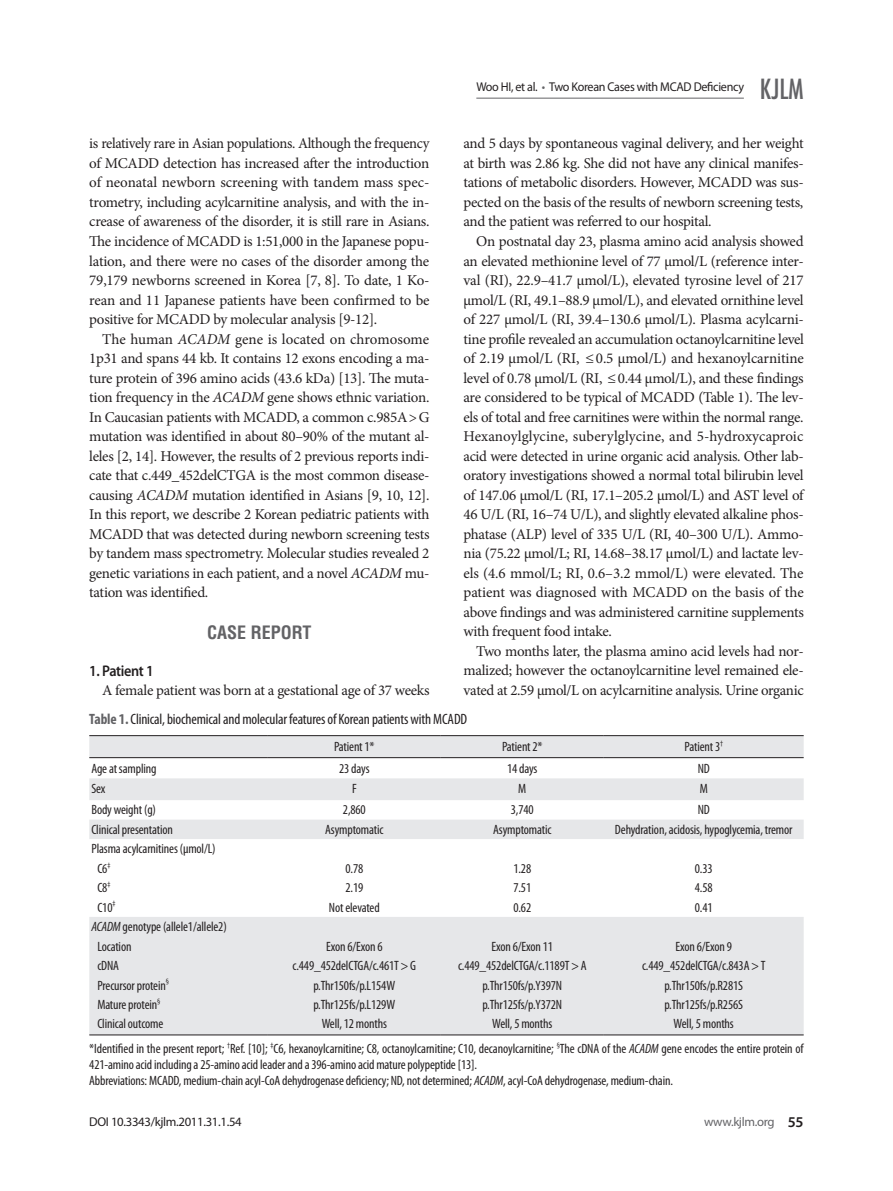
<style>
.page{position:relative;width:893px;height:1191px;background:#fff}
.page>*{position:absolute;margin:0;border:0;box-sizing:border-box;transform-origin:0 0}
.t1{font:condensed 27px "Futura Std";color:#636366}
.t2{font:700 condensed 18px "Helvetica LT Std";color:#636366}
.t3{font:600 15.45px "Myriad Pro";letter-spacing:-.03em;color:#231f20;scale:.92 1}
.t4{font:15px/19.5px "Minion Pro";letter-spacing:-.025em;color:#231f20;text-align:justify}
.t5{font:condensed 15px "Myriad Pro";letter-spacing:-.01em;color:#231f20}
.t6{font:condensed 13.5px/19.5px "Myriad Pro";letter-spacing:-.01em;color:#231f20}
.t7{font:12.75px "Myriad Pro";letter-spacing:-.025em;color:#231f20;scale:.95 1}
.t8{font:12.75px "Myriad Pro";letter-spacing:-.025em;color:#231f20}
.t9{font:12.75px "Myriad Pro";letter-spacing:-.025em;color:#636366}
.s1{color:#636366}
.s2{font-style:italic}
.s3{font-weight:700;color:#636366}
.s4{font-weight:600;font-size:15px;color:#231f20}
</style>
<div class="page">
<hr style="left:476px;top:98px;width:268px;height:1px;background:#636366">
<svg style="left:89px;top:736px;width:715px;height:298px;fill:#e6e7e9"></svg>
<hr style="left:89px;top:757px;width:179px;height:1px;background:#231f20">
<hr style="left:268px;top:757px;width:173px;height:1px;background:#231f20">
<hr style="left:441px;top:757px;width:163px;height:1px;background:#231f20">
<hr style="left:604px;top:757px;width:200px;height:1px;background:#231f20">
<hr style="left:89px;top:1034px;width:179px;height:1px;background:#231f20">
<hr style="left:268px;top:1034px;width:173px;height:1px;background:#231f20">
<hr style="left:441px;top:1034px;width:163px;height:1px;background:#231f20">
<hr style="left:604px;top:1034px;width:200px;height:1px;background:#231f20">
<hr style="left:89px;top:735px;width:179px;height:1px;background:#231f20">
<hr style="left:268px;top:735px;width:173px;height:1px;background:#231f20">
<hr style="left:441px;top:735px;width:163px;height:1px;background:#231f20">
<hr style="left:604px;top:735px;width:200px;height:1px;background:#231f20">
<p class="t7" style="left:476px;top:78px;width:283px">Woo HI, et al. <span class="s1">•</span> Two Korean Cases with MCAD Deficiency</p>
<h1 class="t1" style="left:760px;top:73px;width:45px">KJLM</h1>
<p class="t4" style="left:89px;top:134px;width:342px">is relatively rare in Asian populations. Although the frequency of MCADD detection has increased after the introduction of neonatal newborn screening with tandem mass spec&shy;trometry, including acylcarnitine analysis, and with the in&shy;crease of awareness of the disorder, it is still rare in Asians.<br>The incidence of MCADD is 1:51,000 in the Japanese popu&shy;lation, and there were no cases of the disorder among the 79,179 newborns screened in Korea [7, 8]. To date, 1 Ko&shy;rean and 11 Japanese patients have been confirmed to be positive for MCADD by molecular analysis [9-12].</p>
<p class="t4" style="left:89px;top:329px;width:342px;text-indent:13px">The human <span class="s2">ACADM</span> gene is located on chromosome 1p31 and spans 44 kb. It contains 12 exons encoding a ma&shy;ture protein of 396 amino acids (43.6 kDa) [13]. The muta&shy;tion frequency in the <span class="s2">ACADM</span> gene shows ethnic variation.<br>In Caucasian patients with MCADD, a common c.985A&gt;G mutation was identified in about 80–90% of the mutant al&shy;leles [2, 14]. However, the results of 2 previous reports indi&shy;cate that c.449_452delCTGA is the most common disease&shy;causing <span class="s2">ACADM</span> mutation identified in Asians [9, 10, 12].<br>In this report, we describe 2 Korean pediatric patients with MCADD that was detected during newborn screening tests by tandem mass spectrometry. Molecular studies revealed 2 genetic variations in each patient, and a novel <span class="s2">ACADM</span> mu&shy;tation was identified.</p>
<p class="t2" style="left:207px;top:621px;width:106px">CASE REPORT</p>
<p class="t3" style="left:89px;top:660px;width:71px">1. Patient 1</p>
<p class="t4" style="left:102px;top:680px;width:329px">A female patient was born at a gestational age of 37 weeks</p>
<p class="t4" style="left:463px;top:134px;width:342px">and 5 days by spontaneous vaginal delivery, and her weight at birth was 2.86 kg. She did not have any clinical manifes&shy;tations of metabolic disorders. However, MCADD was sus&shy;pected on the basis of the results of newborn screening tests, and the patient was referred to our hospital.</p>
<p class="t4" style="left:463px;top:231px;width:342px;text-indent:13px">On postnatal day 23, plasma amino acid analysis showed an elevated methionine level of 77 μmol/L (reference inter&shy;val (RI), 22.9–41.7 μmol/L), elevated tyrosine level of 217 μmol/L (RI, 49.1–88.9 μmol/L), and elevated ornithine level of 227 μmol/L (RI, 39.4–130.6 μmol/L). Plasma acylcarni&shy;tine profile revealed an accumulation octanoylcarnitine level of 2.19 μmol/L (RI, ≤0.5 μmol/L) and hexanoylcarnitine level of 0.78 μmol/L (RI, ≤0.44 μmol/L), and these findings are considered to be typical of MCADD (Table 1). The lev&shy;els of total and free carnitines were within the normal range.<br>Hexanoylglycine, suberylglycine, and 5-hydroxycaproic acid were detected in urine organic acid analysis. Other lab&shy;oratory investigations showed a normal total bilirubin level of 147.06 μmol/L (RI, 17.1–205.2 μmol/L) and AST level of 46 U/L (RI, 16–74 U/L), and slightly elevated alkaline phos&shy;phatase (ALP) level of 335 U/L (RI, 40–300 U/L). Ammo&shy;nia (75.22 μmol/L; RI, 14.68–38.17 μmol/L) and lactate lev&shy;els (4.6 mmol/L; RI, 0.6–3.2 mmol/L) were elevated. The patient was diagnosed with MCADD on the basis of the above findings and was administered carnitine supplements with frequent food intake.</p>
<p class="t4" style="left:463px;top:641px;width:342px;text-indent:13px">Two months later, the plasma amino acid levels had nor&shy;malized; however the octanoylcarnitine level remained ele&shy;vated at 2.59 μmol/L on acylcarnitine analysis. Urine organic</p>
<p class="t5" style="left:89px;top:710px;width:379px"><span class="s3">Table 1.</span> Clinical, biochemical and molecular features of Korean patients with MCADD</p>
<p class="t6" style="left:334px;top:737px;width:42px">Patient 1*</p>
<p class="t6" style="left:502px;top:737px;width:42px">Patient 2*</p>
<p class="t6" style="left:684px;top:737px;width:40px">Patient 3<sup>†</sup></p>
<p class="t6" style="left:91px;top:759px;width:67px">Age at sampling</p>
<p class="t6" style="left:339px;top:759px;width:32px">23 days</p>
<p class="t6" style="left:507px;top:759px;width:32px">14 days</p>
<p class="t6" style="left:698px;top:759px;width:14px">ND</p>
<p class="t6" style="left:91px;top:778px;width:16px">Sex</p>
<p class="t6" style="left:352px;top:778px;width:6px">F</p>
<p class="t6" style="left:518px;top:778px;width:10px">M</p>
<p class="t6" style="left:700px;top:778px;width:10px">M</p>
<p class="t6" style="left:91px;top:800px;width:66px">Body weight (g)</p>
<p class="t6" style="left:343px;top:800px;width:24px">2,860</p>
<p class="t6" style="left:511px;top:800px;width:24px">3,740</p>
<p class="t6" style="left:698px;top:800px;width:14px">ND</p>
<p class="t6" style="left:91px;top:819px;width:83px">Clinical presentation</p>
<p class="t6" style="left:325px;top:819px;width:60px">Asymptomatic</p>
<p class="t6" style="left:493px;top:819px;width:60px">Asymptomatic</p>
<p class="t6" style="left:615px;top:819px;width:179px">Dehydration, acidosis, hypoglycemia, tremor</p>
<p class="t6" style="left:97px;top:839px;width:120px;text-indent:-6px">Plasma acylcarnitines (μmol/L)<br>C6<sup>‡</sup></p>
<p class="t6" style="left:345px;top:858px;width:19px">0.78</p>
<p class="t6" style="left:513px;top:858px;width:19px">1.28</p>
<p class="t6" style="left:695px;top:858px;width:19px">0.33</p>
<p class="t6" style="left:97px;top:878px;width:14px">C8<sup>‡</sup></p>
<p class="t6" style="left:345px;top:878px;width:19px">2.19</p>
<p class="t6" style="left:513px;top:878px;width:19px">7.51</p>
<p class="t6" style="left:695px;top:878px;width:19px">4.58</p>
<p class="t6" style="left:97px;top:897px;width:20px">C10<sup>‡</sup></p>
<p class="t6" style="left:329px;top:897px;width:52px">Not elevated</p>
<p class="t6" style="left:513px;top:897px;width:19px">0.62</p>
<p class="t6" style="left:695px;top:897px;width:19px">0.41</p>
<p class="t6" style="left:97px;top:916px;width:131px;text-indent:-6px"><span class="s2">ACADM</span> genotype (allele1/allele2)<br>Location</p>
<p class="t6" style="left:326px;top:936px;width:58px">Exon 6/Exon 6</p>
<p class="t6" style="left:492px;top:936px;width:63px">Exon 6/Exon 11</p>
<p class="t6" style="left:675px;top:936px;width:58px">Exon 6/Exon 9</p>
<p class="t6" style="left:97px;top:955px;width:23px">cDNA</p>
<p class="t6" style="left:293px;top:955px;width:125px">c.449_452delCTGA/c.461T &gt; G</p>
<p class="t6" style="left:458px;top:955px;width:130px">c.449_452delCTGA/c.1189T &gt; A</p>
<p class="t6" style="left:642px;top:955px;width:125px">c.449_452delCTGA/c.843A &gt; T</p>
<p class="t6" style="left:97px;top:975px;width:73px">Precursor protein<sup>§</sup></p>
<p class="t6" style="left:314px;top:975px;width:83px">p.Thr150fs/p.L154W</p>
<p class="t6" style="left:482px;top:975px;width:81px">p.Thr150fs/p.Y397N</p>
<p class="t6" style="left:664px;top:975px;width:80px">p.Thr150fs/p.R281S</p>
<p class="t6" style="left:97px;top:994px;width:65px">Mature protein<sup>§</sup></p>
<p class="t6" style="left:314px;top:994px;width:83px">p.Thr125fs/p.L129W</p>
<p class="t6" style="left:482px;top:994px;width:81px">p.Thr125fs/p.Y372N</p>
<p class="t6" style="left:664px;top:994px;width:80px">p.Thr125fs/p.R256S</p>
<p class="t6" style="left:97px;top:1014px;width:68px">Clinical outcome</p>
<p class="t6" style="left:322px;top:1014px;width:67px">Well, 12 months</p>
<p class="t6" style="left:492px;top:1014px;width:62px">Well, 5 months</p>
<p class="t6" style="left:89px;top:1011px;width:716px;line-height:24.5px;text-indent:584px">Well, 5 months<br>*Identified in the present report; <sup>†</sup>Ref. [10]; <sup>‡</sup>C6, hexanoylcarnitine; C8, octanoylcarnitine; C10, decanoylcarnitine; <sup>§</sup>The cDNA of the <span class="s2">ACADM</span> gene encodes the entire protein of</p>
<p class="t6" style="left:89px;top:1056px;width:585px;line-height:16.2px">421-amino acid including a 25-amino acid leader and a 396-amino acid mature polypeptide [13].<br>Abbreviations: MCADD, medium-chain acyl-CoA dehydrogenase deficiency; ND, not determined; <span class="s2">ACADM</span>, acyl-CoA dehydrogenase, medium-chain.</p>
<p class="t8" style="left:89px;top:1114px;width:154px">DOI 10.3343/kjlm.2011.31.1.54</p>
<p class="t9" style="left:704px;top:1114px;width:101px">www.kjlm.org <span class="s4">55</span></p>
</div>
